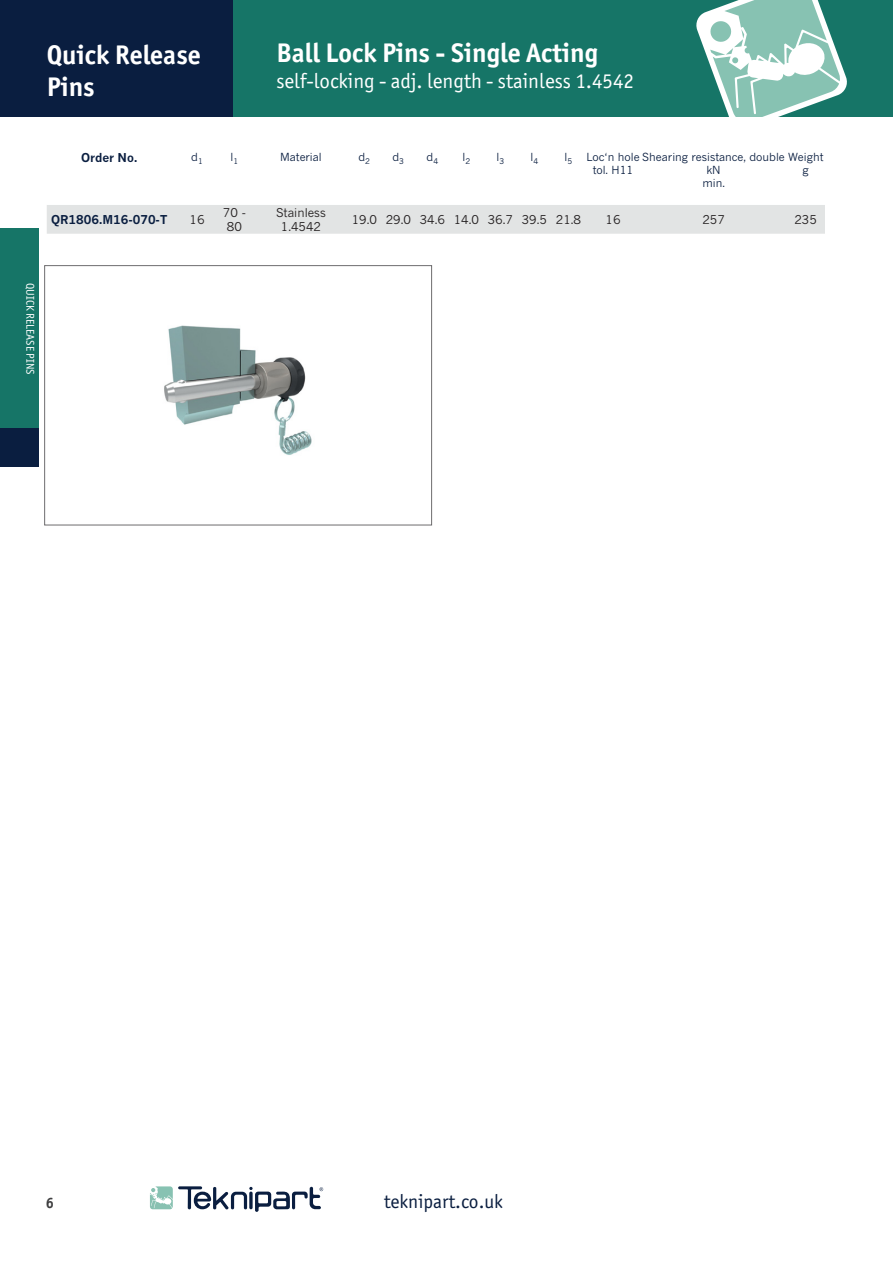
<style>
.page{position:relative;width:893px;height:1263px;background:#fff}
.page>*{position:absolute;margin:0;border:0;box-sizing:border-box;transform-origin:0 0}
.t1{font:700 27px/32.4px "Officina Sans ITC Pro";color:#fff}
.t2{font:21px "Officina Sans ITC Pro";color:#fff}
.t3{font:19.5px "Officina Sans ITC Pro";color:#0a1e40}
.t4{font:700 15px "Officina Sans ITC Pro";color:#3e3e3f}
.t5{font:12px/14.4px "News Gothic MT Pro";color:#231f20;text-align:center}
.t6{font:700 12px "News Gothic MT Pro";color:#0a1e40}
.t7{font:11.25px "Officina Sans ITC Pro";color:#fff}
.t8{font:11.1px/13.2px "News Gothic MT Pro";color:#0a1e40}
</style>
<div class="page">
<div style="left:0;top:0;width:234px;height:116px;background:#0a1e40"></div>
<div style="left:0;top:228px;width:38px;height:200px;background:#167567"></div>
<div style="left:0;top:428px;width:38px;height:38px;background:#0a1e40"></div>
<div style="left:234px;top:0;width:659px;height:116px;background:#167567"></div>
<svg style="left:696px;top:0;width:151px;height:116px"></svg>
<div style="left:44px;top:265px;width:388px;height:260px;border:1px solid #6d6c6e"></div>
<div style="left:47px;top:205px;width:778px;height:29px;background:#e2e4e4"></div>
<img style="left:164px;top:325px;width:148px;height:130px">
<svg style="left:150px;top:1186px;width:173px;height:26px"></svg>
<h1 class="t1" style="left:47px;top:38px;width:156px">Quick Release<br>Pins</h1>
<h1 class="t1" style="left:276px;top:36px;width:323px">Ball Lock Pins - Single Acting</h1>
<h2 class="t2" style="left:276px;top:69px;width:359px">self-locking - adj. length - stainless 1.4542</h2>
<p class="t6" style="left:81px;top:150px;width:58px">Order No.</p>
<p class="t8" style="left:191px;top:150px;width:13px">d<sub>1</sub></p>
<p class="t8" style="left:231px;top:150px;width:9px">l<sub>1</sub></p>
<p class="t8" style="left:280px;top:150px;width:43px">Material</p>
<p class="t8" style="left:358px;top:150px;width:13px">d<sub>2</sub></p>
<p class="t8" style="left:392px;top:150px;width:13px">d<sub>3</sub></p>
<p class="t8" style="left:426px;top:150px;width:13px">d<sub>4</sub></p>
<p class="t8" style="left:462px;top:150px;width:9px">l<sub>2</sub></p>
<p class="t8" style="left:496px;top:150px;width:9px">l<sub>3</sub></p>
<p class="t8" style="left:531px;top:150px;width:9px">l<sub>4</sub></p>
<p class="t8" style="left:565px;top:150px;width:9px">l<sub>5</sub></p>
<p class="t8" style="left:593px;top:150px;width:232px;text-indent:-6px">Loc‘n hole Shearing resistance, double Weight tol. H11</p>
<p class="t8" style="left:702px;top:163px;width:24px;text-align:center">kN min.</p>
<p class="t8" style="left:803px;top:163px;width:8px">g</p>
<p class="t6" style="left:51px;top:212px;width:118px">QR1806.M16-070-T</p>
<p class="t5" style="left:190px;top:212px;width:16px">16</p>
<p class="t5" style="left:223px;top:205px;width:24px">70 -<br>80</p>
<p class="t5" style="left:276px;top:205px;width:51px">Stainless<br>1.4542</p>
<p class="t5" style="left:352px;top:212px;width:231px">19.0 29.0 34.6 14.0 36.7 39.5 21.8</p>
<p class="t5" style="left:606px;top:212px;width:16px">16</p>
<p class="t5" style="left:702px;top:212px;width:24px">257</p>
<p class="t5" style="left:794px;top:212px;width:24px">235</p>
<p class="t7" style="left:37px;top:283px;width:93px;rotate:90deg">QUICK RELEASE PINS</p>
<h3 class="t4" style="left:46px;top:1193px;width:10px">6</h3>
<h3 class="t3" style="left:384px;top:1189px;width:120px">teknipart.co.uk</h3>
</div>
